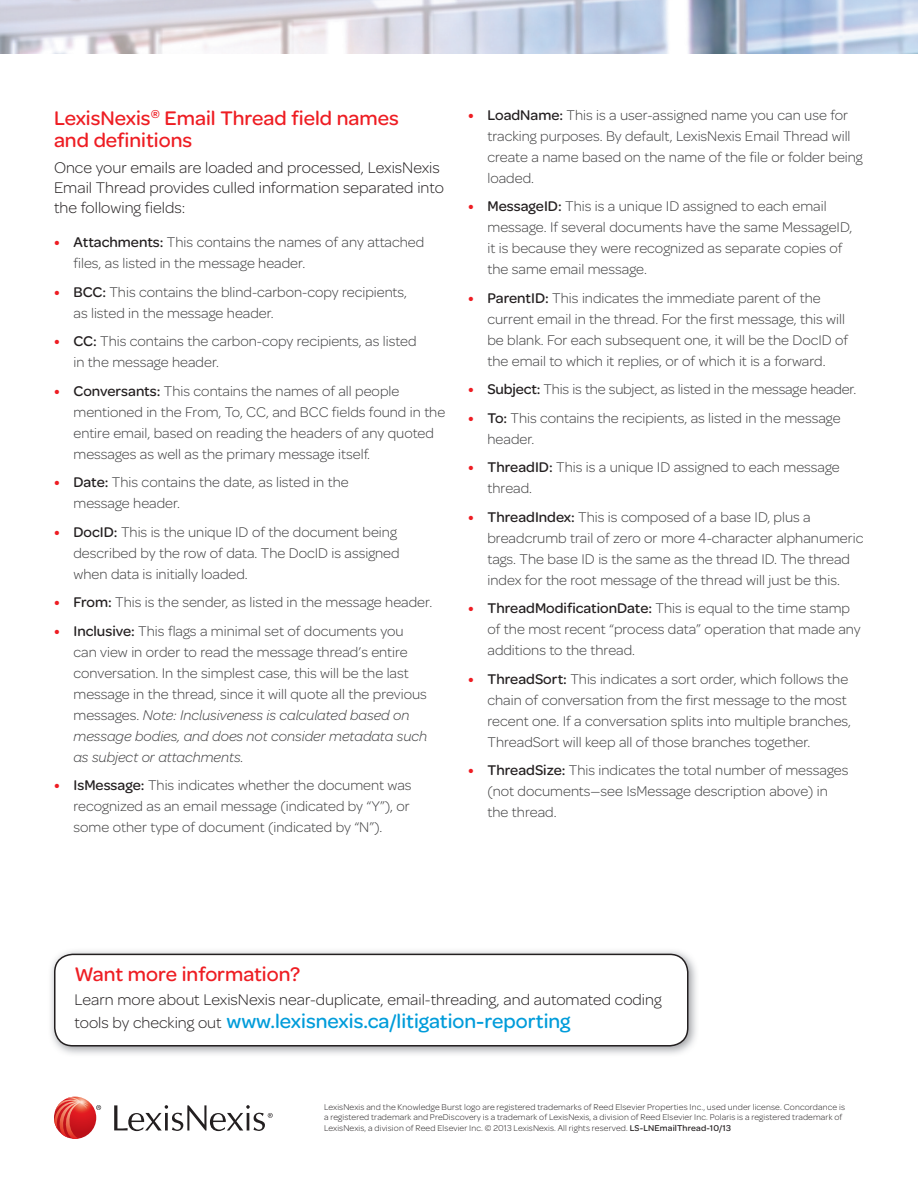
<style>
.page{position:relative;width:918px;height:1188px;background:#fff}
.page>*{position:absolute;margin:0;border:0;box-sizing:border-box;transform-origin:0 0}
.t1{font:500 21px/22.5px "Omnes";color:#ee1d23}
.t2{font:500 21px "Omnes";color:#009cda}
.t3{font:300 16.5px/19.8px "Omnes";color:#231f20}
.t4{font:300 15px/21px "Omnes";color:#3e3e3f}
.t5{font:300 9px/10.5px "Omnes";letter-spacing:.015em;color:#231f20}
.s1{font-weight:600;font-size:16.5px;color:#ee1d23}
.s2{font-weight:500;color:#231f20}
.s3{font-style:italic}
.s4{font-weight:300;font-size:16.5px;color:#231f20}
.s5{font-weight:500}
</style>
<div class="page">
<svg style="left:96px;top:1105px;width:5px;height:5px"></svg>
<svg style="left:114px;top:1105px;width:159px;height:26px"></svg>
<svg style="left:54px;top:1097px;width:42px;height:42px"></svg>
<svg style="left:54px;top:1097px;width:35px;height:42px"></svg>
<img style="left:51px;top:951px;width:646px;height:103px">
<div style="left:55px;top:954px;width:633px;height:92px;background:#fff;border-radius:18px"></div>
<div style="left:54px;top:954px;width:634px;height:93px;border:2px solid #231f20;border-radius:18px"></div>
<img style="left:0;top:0;width:918px;height:54px">
<h1 class="t1" style="left:54px;top:105px;width:346px">LexisNexis<sup>®</sup> Email Thread field names and definitions</h1>
<p class="t3" style="left:54px;top:157px;width:391px">Once your emails are loaded and processed, LexisNexis<br>Email Thread provides culled information separated into the following fields:</p>
<p class="t4" style="left:74px;top:231px;width:352px;text-indent:-20px"><span class="s1">•</span> <span class="s2">Attachments:</span> This contains the names of any attached files, as listed in the message header.</p>
<p class="t4" style="left:74px;top:281px;width:335px;text-indent:-20px"><span class="s1">•</span> <span class="s2">BCC:</span> This contains the blind-carbon-copy recipients, as listed in the message header.</p>
<p class="t4" style="left:74px;top:330px;width:345px;text-indent:-20px"><span class="s1">•</span> <span class="s2">CC:</span> This contains the carbon-copy recipients, as listed in the message header.</p>
<p class="t4" style="left:74px;top:380px;width:373px;text-indent:-20px"><span class="s1">•</span> <span class="s2">Conversants:</span> This contains the names of all people mentioned in the From, To, CC, and BCC fields found in the entire email, based on reading the headers of any quoted messages as well as the primary message itself.</p>
<p class="t4" style="left:74px;top:471px;width:277px;text-indent:-20px"><span class="s1">•</span> <span class="s2">Date:</span> This contains the date, as listed in the message header.</p>
<p class="t4" style="left:74px;top:521px;width:328px;text-indent:-20px"><span class="s1">•</span> <span class="s2">DocID:</span> This is the unique ID of the document being described by the row of data. The DocID is assigned when data is initially loaded.</p>
<p class="t4" style="left:54px;top:591px;width:380px"><span class="s1">•</span> <span class="s2">From:</span> This is the sender, as listed in the message header.</p>
<p class="t4" style="left:74px;top:620px;width:355px;text-indent:-20px"><span class="s1">•</span> <span class="s2">Inclusive:</span> This flags a minimal set of documents you can view in order to read the message thread’s entire conversation. In the simplest case, this will be the last message in the thread, since it will quote all the previous messages. <span class="s3">Note: Inclusiveness is calculated based on message bodies, and does not consider metadata such as subject or attachments.</span></p>
<p class="t4" style="left:74px;top:774px;width:340px;text-align:justify;text-indent:-20px"><span class="s1">•</span> <span class="s2">IsMessage:</span> This indicates whether the document was recognized as an email message (indicated by “Y”), or some other type of document (indicated by “N”).</p>
<p class="t4" style="left:488px;top:104px;width:377px;text-indent:-20px"><span class="s1">•</span> <span class="s2">LoadName:</span> This is a user-assigned name you can use for tracking purposes. By default, LexisNexis Email Thread will create a name based on the name of the file or folder being loaded.</p>
<p class="t4" style="left:488px;top:196px;width:366px;text-indent:-20px"><span class="s1">•</span> <span class="s2">MessageID:</span> This is a unique ID assigned to each email message. If several documents have the same MessageID, it is because they were recognized as separate copies of the same email message.</p>
<p class="t4" style="left:488px;top:287px;width:362px;text-indent:-20px"><span class="s1">•</span> <span class="s2">ParentID:</span> This indicates the immediate parent of the current email in the thread. For the first message, this will be blank. For each subsequent one, it will be the DocID of the email to which it replies, or of which it is a forward.</p>
<p class="t4" style="left:468px;top:379px;width:390px"><span class="s1">•</span> <span class="s2">Subject:</span> This is the subject, as listed in the message header.</p>
<p class="t4" style="left:488px;top:407px;width:355px;text-indent:-20px"><span class="s1">•</span> <span class="s2">To:</span> This contains the recipients, as listed in the message header.</p>
<p class="t4" style="left:488px;top:457px;width:354px;text-indent:-20px"><span class="s1">•</span> <span class="s2">ThreadID:</span> This is a unique ID assigned to each message thread.</p>
<p class="t4" style="left:488px;top:506px;width:377px;text-indent:-20px"><span class="s1">•</span> <span class="s2">ThreadIndex:</span> This is composed of a base ID, plus a breadcrumb trail of zero or more 4-character alphanumeric tags. The base ID is the same as the thread ID. The thread index for the root message of the thread will just be this.</p>
<p class="t4" style="left:488px;top:598px;width:375px;text-indent:-20px"><span class="s1">•</span> <span class="s2">ThreadModificationDate:</span> This is equal to the time stamp of the most recent “process data” operation that made any additions to the thread.</p>
<p class="t4" style="left:488px;top:668px;width:365px;text-indent:-20px"><span class="s1">•</span> <span class="s2">ThreadSort:</span> This indicates a sort order, which follows the chain of conversation from the first message to the most recent one. If a conversation splits into multiple branches, ThreadSort will keep all of those branches together.</p>
<p class="t4" style="left:488px;top:760px;width:362px;text-indent:-20px"><span class="s1">•</span> <span class="s2">ThreadSize:</span> This indicates the total number of messages (not documents—see IsMessage description above) in the thread.</p>
<h1 class="t1" style="left:75px;top:962px;width:227px">Want more information?</h1>
<p class="t3" style="left:75px;top:989px;width:589px">Learn more about LexisNexis near-duplicate, email-threading, and automated coding</p>
<h1 class="t2" style="left:75px;top:1006px;width:498px"><span class="s4">tools by checking out</span> www.lexisnexis.ca/litigation-reporting</h1>
<p class="t5" style="left:324px;top:1101px;width:523px">LexisNexis and the Knowledge Burst logo are registered trademarks of Reed Elsevier Properties Inc., used under license. Concordance is a registered trademark and PreDiscovery is a trademark of LexisNexis, a division of Reed Elsevier Inc. Polaris is a registered trademark of<br>LexisNexis, a division of Reed Elsevier Inc. © 2013 LexisNexis. All rights reserved. <span class="s5">LS-LNEmailThread-10/13</span></p>
</div>
